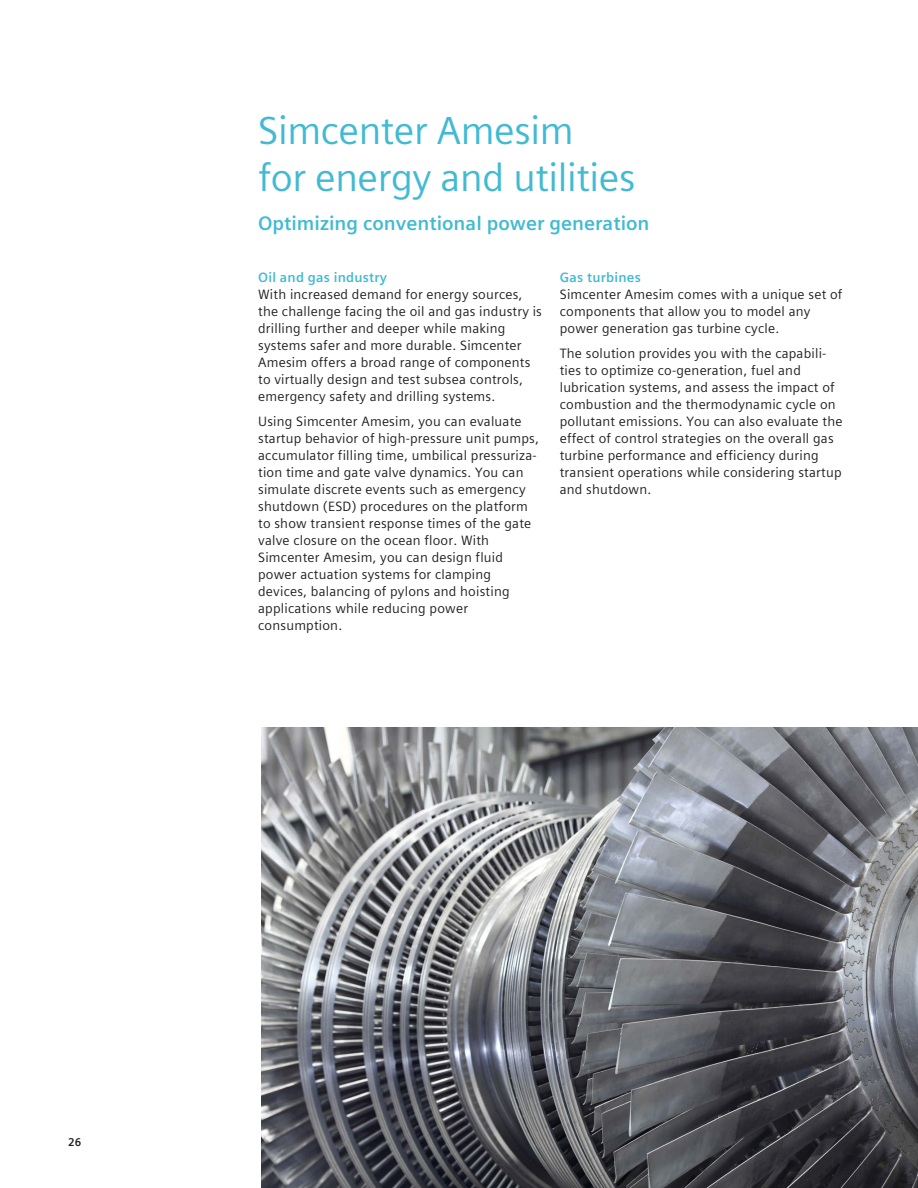
<style>
.page{position:relative;width:918px;height:1188px;background:#fff}
.page>*{position:absolute;margin:0;border:0;box-sizing:border-box;transform-origin:0 0}
.Head_Lt__Blue__26pt{font:39px/46.8px "Siemens Sans Global";letter-spacing:-.01em;color:#41bad2}
.Head_Lt__Blue__26pt-2{font:700 19.5px "Siemens Sans Global";color:#41bad2}
.Body_text_Blk__9pt_4{font:13.5px/17px "Siemens Sans Global";letter-spacing:.015em;color:#231f20}
.Body_text_HEAD_lt_bl{font:700 13.5px "Siemens Sans Global";letter-spacing:.015em;color:#41bad2}
.t1{font:700 11.25px "Siemens Sans Global";color:#231f20}
</style>
<div class="page">
<img style="left:261px;top:728px;width:657px;height:460px">
<p class="Head_Lt__Blue__26pt" style="left:258px;top:107px;width:379px">Simcenter Amesim<br>for energy and utilities</p>
<p class="Head_Lt__Blue__26pt-2" style="left:258px;top:208px;width:393px">Optimizing conventional power generation</p>
<p class="Body_text_HEAD_lt_bl" style="left:258px;top:267px;width:130px">Oil and gas industry</p>
<p class="Body_text_Blk__9pt_4" style="left:258px;top:286px;width:285px">With increased demand for energy sources, the challenge facing the oil and gas industry is drilling further and deeper while making systems safer and more durable. Simcenter Amesim offers a broad range of components to virtually design and test subsea controls, emergency safety and drilling systems.</p>
<p class="Body_text_Blk__9pt_4" style="left:258px;top:413px;width:282px">Using Simcenter Amesim, you can evaluate startup behavior of high-pressure unit pumps, accumulator filling time, umbilical pressuriza&shy;tion time and gate valve dynamics. You can simulate discrete events such as emergency shutdown (ESD) procedures on the platform to show transient response times of the gate valve closure on the ocean floor. With Simcenter Amesim, you can design fluid power actuation systems for clamping devices, balancing of pylons and hoisting applications while reducing power consumption.</p>
<p class="Body_text_HEAD_lt_bl" style="left:560px;top:267px;width:83px">Gas turbines</p>
<p class="Body_text_Blk__9pt_4" style="left:560px;top:286px;width:284px">Simcenter Amesim comes with a unique set of components that allow you to model any power generation gas turbine cycle.</p>
<p class="Body_text_Blk__9pt_4" style="left:560px;top:345px;width:284px">The solution provides you with the capabili&shy;ties to optimize co-generation, fuel and lubrication systems, and assess the impact of combustion and the thermodynamic cycle on pollutant emissions. You can also evaluate the effect of control strategies on the overall gas turbine performance and efficiency during transient operations while considering startup and shutdown.</p>
<p class="t1" style="left:68px;top:1134px;width:15px">26</p>
</div>
